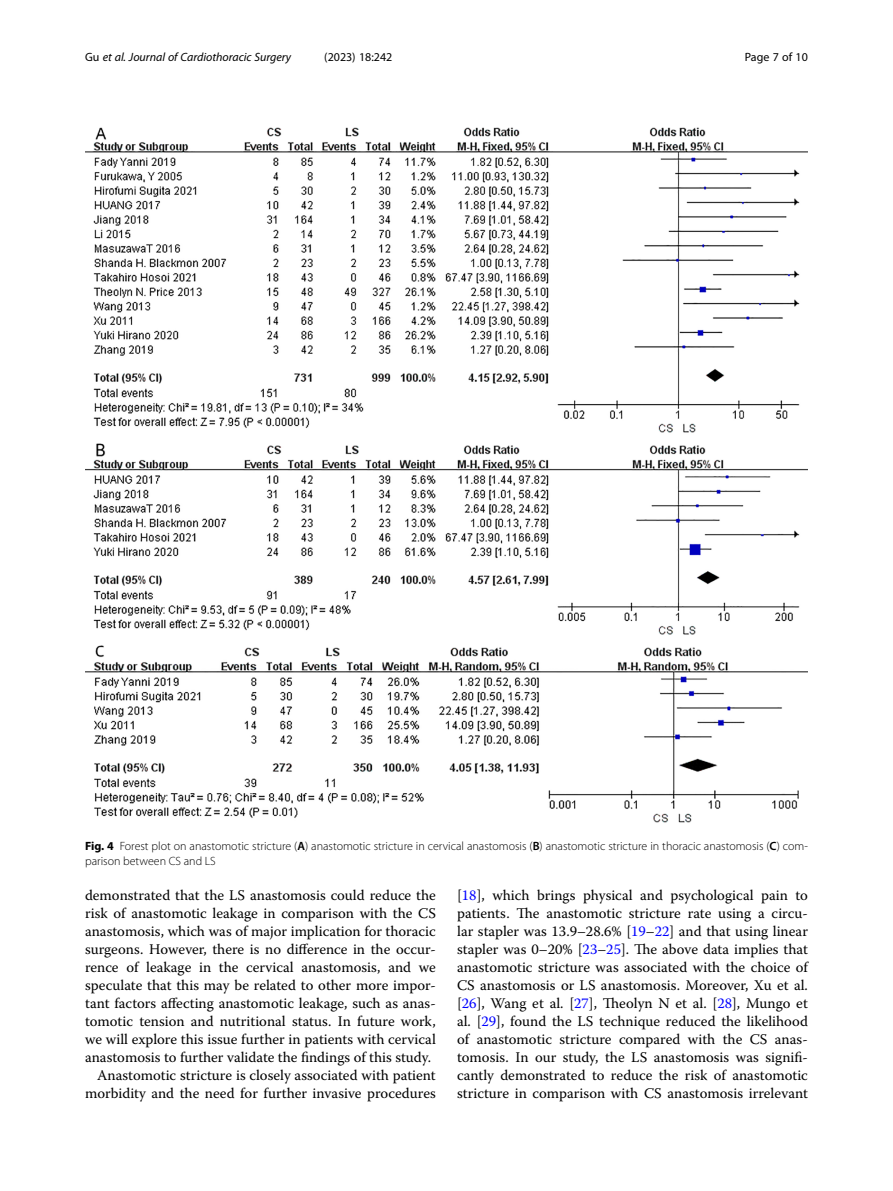
<style>
.page{position:relative;width:893px;height:1191px;background:#fff}
.page>*{position:absolute;margin:0;border:0;box-sizing:border-box;transform-origin:0 0}
.Body_Text_Indent{font:14.7px/18px "Warnock Pro";color:#000;text-align:justify}
.Figure_Caption{font:300 12px/15px "Myriad Pro";color:#000}
.t1{font:italic 12px "Myriad Pro";color:#000}
.t2{font:12px "Myriad Pro";color:#000}
.s1{font-style:normal}
.s2{font-weight:700}
.s3{font-weight:600}
.s4{color:#00f}
</style>
<div class="page">
<img style="left:85px;top:127px;width:723px;height:696px">
<p class="t1" style="left:85px;top:50px;width:208px"><span class="s1">Gu</span> et al. Journal of Cardiothoracic Surgery</p>
<p class="t2" style="left:324px;top:50px;width:70px">(2023) 18:242</p>
<p class="t2" style="left:745px;top:50px;width:65px">Page 7 of 10</p>
<p class="Figure_Caption" style="left:85px;top:839px;width:724px"><span class="s2">Fig. 4</span> Forest plot on anastomotic stricture (<span class="s3">A</span>) anastomotic stricture in cervical anastomosis (<span class="s3">B</span>) anastomotic stricture in thoracic anastomosis (<span class="s3">C</span>) com&shy;parison between CS and LS</p>
<p class="Body_Text_Indent" style="left:85px;top:886px;width:352px">demonstrated that the LS anastomosis could reduce the risk of anastomotic leakage in comparison with the CS anastomosis, which was of major implication for thoracic surgeons. However, there is no difference in the occur&shy;rence of leakage in the cervical anastomosis, and we speculate that this may be related to other more impor&shy;tant factors affecting anastomotic leakage, such as anas&shy;tomotic tension and nutritional status. In future work, we will explore this issue further in patients with cervical anastomosis to further validate the findings of this study.</p>
<p class="Body_Text_Indent" style="left:85px;top:1066px;width:352px;text-align:right">Anastomotic stricture is closely associated with patient morbidity and the need for further invasive procedures</p>
<p class="Body_Text_Indent" style="left:457px;top:886px;width:352px">[<span class="s4">18</span>], which brings physical and psychological pain to patients. The anastomotic stricture rate using a circu&shy;lar stapler was 13.9–28.6% [<span class="s4">19</span>–<span class="s4">22</span>] and that using linear stapler was 0–20% [<span class="s4">23</span>–<span class="s4">25</span>]. The above data implies that anastomotic stricture was associated with the choice of CS anastomosis or LS anastomosis. Moreover, Xu et al. [<span class="s4">26</span>], Wang et al. [<span class="s4">27</span>], Theolyn N et al. [<span class="s4">28</span>], Mungo et al. [<span class="s4">29</span>], found the LS technique reduced the likelihood of anastomotic stricture compared with the CS anas&shy;tomosis. In our study, the LS anastomosis was signifi&shy;cantly demonstrated to reduce the risk of anastomotic stricture in comparison with CS anastomosis irrelevant</p>
</div>
